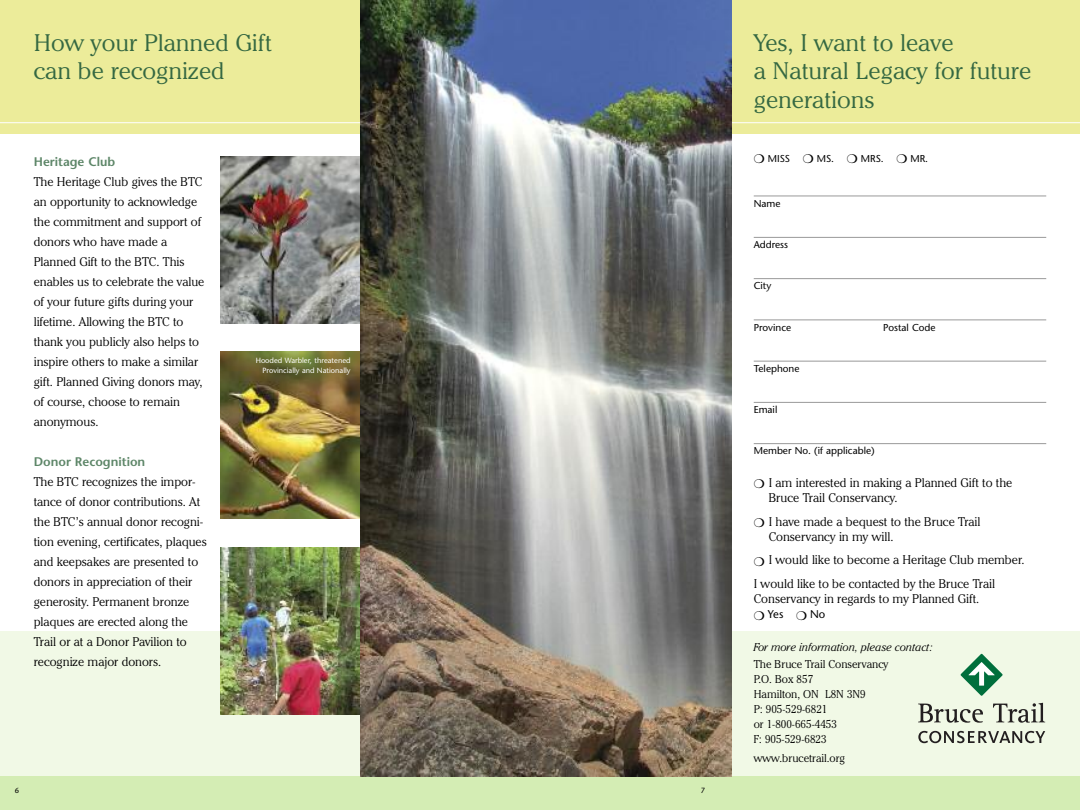
<style>
.page{position:relative;width:1080px;height:810px;background:#fff}
.page>*{position:absolute;margin:0;border:0;box-sizing:border-box;transform-origin:0 0}
.t1{font:300 23.75px/28.8px "Cheltenham IT Cby BT";color:#356842;scale:1.05 1}
.t2{font:300 12.5px/20px "Cheltenham IT Cby BT";color:#000}
.t3{font:600 12.5px "Stone Sans";color:#5d8668}
.t4{font:300 11.25px/15px "Cheltenham IT Cby BT";color:#000}
.t5{font:italic 300 11.25px "Cheltenham IT Cby BT";color:#000}
.t6{font:11.25px "Stone Sans";color:#000}
.t7{font:10px "Stone Sans";color:#000}
.t8{font:7.5px/10px "Stone Sans";color:#fff;text-align:right}
.t9{font:7.5px "Stone Sans";color:#000}
</style>
<div class="page">
<div style="left:0;top:632px;width:1080px;height:178px;background:#f1f9e6"></div>
<div style="left:0;top:776px;width:1080px;height:34px;background:#d4edb4"></div>
<div style="left:0;top:0;width:1080px;height:134px;background:#ecec9a"></div>
<hr style="left:0;top:122px;width:1080px;height:1px;background:#fff">
<img style="left:360px;top:0;width:371px;height:776px">
<img style="left:220px;top:157px;width:140px;height:167px">
<img style="left:220px;top:352px;width:140px;height:167px">
<img style="left:220px;top:548px;width:140px;height:167px">
<hr style="left:754px;top:196px;width:292px;height:1px;background:#999">
<hr style="left:754px;top:237px;width:292px;height:1px;background:#999">
<hr style="left:754px;top:278px;width:292px;height:1px;background:#999">
<hr style="left:754px;top:320px;width:292px;height:1px;background:#999">
<hr style="left:754px;top:361px;width:292px;height:1px;background:#999">
<hr style="left:754px;top:402px;width:292px;height:1px;background:#999">
<hr style="left:754px;top:443px;width:292px;height:1px;background:#999">
<svg style="left:918px;top:731px;width:127px;height:12px"></svg>
<svg style="left:918px;top:704px;width:65px;height:19px"></svg>
<svg style="left:993px;top:703px;width:52px;height:20px"></svg>
<svg style="left:961px;top:654px;width:42px;height:42px"></svg>
<h1 class="t1" style="left:34px;top:30px;width:228px">How your Planned Gift can be recognized</h1>
<p class="t3" style="left:34px;top:157px;width:83px">Heritage Club</p>
<p class="t2" style="left:34px;top:173px;width:172px">The Heritage Club gives the BTC an opportunity to acknowledge the commitment and support of donors who have made a<br>Planned Gift to the BTC. This enables us to celebrate the value of your future gifts during your lifetime. Allowing the BTC to thank you publicly also helps to inspire others to make a similar gift. Planned Giving donors may, of course, choose to remain anonymous.</p>
<p class="t3" style="left:34px;top:457px;width:113px">Donor Recognition</p>
<p class="t2" style="left:34px;top:473px;width:174px">The BTC recognizes the impor&shy;tance of donor contributions. At the BTC’s annual donor recogni&shy;tion evening, certificates, plaques and keepsakes are presented to donors in appreciation of their generosity. Permanent bronze plaques are erected along the<br>Trail or at a Donor Pavilion to recognize major donors.</p>
<p class="t8" style="left:256px;top:357px;width:96px">Hooded Warbler, threatened<br>Provincially and Nationally</p>
<p class="t9" style="left:15px;top:788px;width:6px">6</p>
<p class="t9" style="left:701px;top:788px;width:6px">7</p>
<h1 class="t1" style="left:754px;top:30px;width:266px">Yes, I want to leave<br>a Natural Legacy for future generations</h1>
<p class="t7" style="left:754px;top:155px;width:176px">❍ MISS ❍ MS. ❍ MRS. ❍ MR.</p>
<p class="t7" style="left:754px;top:200px;width:28px">Name</p>
<p class="t7" style="left:754px;top:241px;width:36px">Address</p>
<p class="t7" style="left:754px;top:282px;width:19px">City</p>
<p class="t7" style="left:754px;top:323px;width:39px">Province</p>
<p class="t7" style="left:883px;top:323px;width:54px">Postal Code</p>
<p class="t7" style="left:754px;top:365px;width:47px">Telephone</p>
<p class="t7" style="left:754px;top:406px;width:25px">Email</p>
<p class="t7" style="left:754px;top:447px;width:122px">Member No. (if applicable)</p>
<p class="t2" style="left:769px;top:476px;width:245px;line-height:15px;text-indent:-15px">❍ I am interested in making a Planned Gift to the<br>Bruce Trail Conservancy.</p>
<p class="t2" style="left:769px;top:515px;width:213px;line-height:15px;text-indent:-15px">❍ I have made a bequest to the Bruce Trail<br>Conservancy in my will.</p>
<p class="t2" style="left:754px;top:549px;width:272px;line-height:23.8px">❍ I would like to become a Heritage Club member.<br>I would like to be contacted by the Bruce Trail</p>
<p class="t2" style="left:754px;top:590px;width:227px">Conservancy in regards to my Planned Gift.</p>
<p class="t6" style="left:754px;top:610px;width:73px">❍Yes ❍No</p>
<p class="t5" style="left:754px;top:643px;width:181px">For more information, please contact:</p>
<p class="t4" style="left:754px;top:658px;width:136px">The Bruce Trail Conservancy<br>P.O. Box 857<br>Hamilton, ON L8N 3N9<br>P: 905-529-6821<br>or 1-800-665-4453<br>F: 905-529-6823</p>
<p class="t4" style="left:754px;top:752px;width:93px">www.brucetrail.org</p>
</div>
